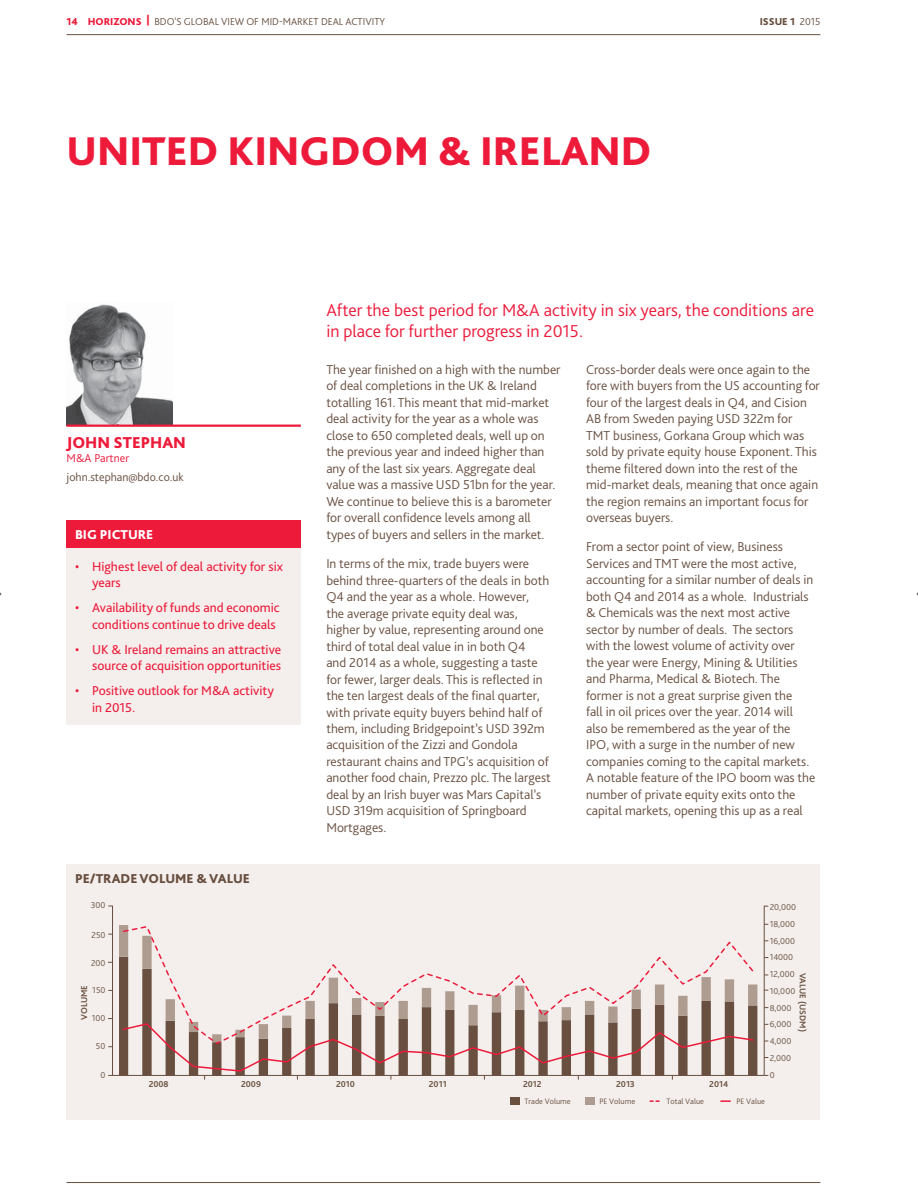
<style>
.page{position:relative;width:918px;height:1188px;background:#fff}
.page>*{position:absolute;margin:0;border:0;box-sizing:border-box;transform-origin:0 0}
.t1{font:800 42px "Bliss Pro";color:#ed1a3a}
.t2{font:300 18px/21px "Bliss Pro";color:#ed1a3a}
.t3{font:800 16.5px "Bliss Pro";color:#ed1a3a}
.t4{font:300 13.5px/16.5px "Bliss Pro";color:#684f40}
.t5{font:13.5px/16.5px "Bliss Pro";color:#ed1a3a}
.t6{font:800 13.5px "Bliss Pro";color:#684f40}
.t7{font:800 13.5px "Bliss Pro";color:#fff}
.t8{font:300 12px "Bliss Pro";color:#684f40}
.t9{font:300 12px "Bliss Pro";color:#ed1a3a}
.t10{font:300 10.5px "Bliss Pro";color:#684f40}
.t11{font:800 10.5px "Bliss Pro";color:#684f40}
.t12{font:300 9px "Bliss Pro";letter-spacing:.005em;color:#695141}
.t13{font:700 9px "Bliss Pro";color:#695141}
.t14{font:700 9px "Bliss Pro";color:#684f40}
.t15{font:300 8.25px "Bliss Pro";color:#695141}
.s1{font-weight:800;color:#ed1a3a}
.s2{font-weight:300}
</style>
<div class="page">
<hr style="left:67px;top:1182px;width:753px;height:1px;background:#684f40">
<hr style="left:67px;top:34px;width:753px;height:1px;background:#684f40">
<img style="left:67px;top:304px;width:105px;height:121px">
<div style="left:67px;top:864px;width:753px;height:255px;background:#f4efec"></div>
<svg style="left:122px;top:925px;width:633px;height:97px"></svg>
<svg style="left:650px;top:1100px;width:9px;height:2px"></svg>
<svg style="left:721px;top:1100px;width:9px;height:2px"></svg>
<div style="left:510px;top:1097px;width:10px;height:8px;background:#684f40"></div>
<div style="left:586px;top:1097px;width:9px;height:8px;background:#af9c90"></div>
<hr style="left:112px;top:906px;width:1px;height:169px;background:#684f40">
<hr style="left:764px;top:906px;width:1px;height:169px;background:#684f40">
<hr style="left:108px;top:1075px;width:656px;height:1px;background:#684f40">
<svg style="left:122px;top:1022px;width:633px;height:58px"></svg>
<hr style="left:67px;top:425px;width:234px;height:2px;background:#ed1a3a">
<div style="left:67px;top:520px;width:234px;height:28px;background:#ed1a3a"></div>
<div style="left:67px;top:548px;width:234px;height:176px;background:#f4efec"></div>
<p class="t10" style="left:67px;top:17px;width:320px"><span class="s1">14 HORIZONS |</span> BDO'S GLOBAL VIEW OF MID-MARKET DEAL ACTIVITY</p>
<p class="t11" style="left:760px;top:15px;width:62px">ISSUE 1 <span class="s2">2015</span></p>
<h1 class="t1" style="left:67px;top:126px;width:587px">UNITED KINGDOM &amp; IRELAND</h1>
<p class="t3" style="left:67px;top:433px;width:121px">JOHN STEPHAN</p>
<p class="t9" style="left:67px;top:454px;width:64px">M&amp;A Partner</p>
<p class="t8" style="left:67px;top:473px;width:119px">john.stephan@bdo.co.uk</p>
<p class="t7" style="left:75px;top:527px;width:80px">BIG PICTURE</p>
<p class="t5" style="left:92px;top:559px;width:192px;text-indent:-17px">• Highest level of deal activity for six years</p>
<p class="t5" style="left:75px;top:601px;width:206px;text-align:right">• Availability of funds and economic conditions continue to drive deals</p>
<p class="t5" style="left:75px;top:642px;width:208px;text-align:right">• UK &amp; Ireland remains an attractive source of acquisition opportunities</p>
<p class="t5" style="left:92px;top:684px;width:183px;text-indent:-17px">• Positive outlook for M&amp;A activity in 2015.</p>
<p class="t6" style="left:75px;top:870px;width:176px">PE/TRADE VOLUME &amp; VALUE</p>
<p class="t12" style="left:91px;top:902px;width:16px">300</p>
<p class="t12" style="left:91px;top:931px;width:16px">250</p>
<p class="t12" style="left:91px;top:960px;width:16px">200</p>
<p class="t14" style="left:79px;top:1020px;width:36px;rotate:-90deg">VOLUME</p>
<p class="t12" style="left:92px;top:986px;width:15px">150</p>
<p class="t12" style="left:92px;top:1014px;width:15px">100</p>
<p class="t12" style="left:96px;top:1043px;width:11px">50</p>
<h2 class="t2" style="left:326px;top:302px;width:489px">After the best period for M&amp;A activity in six years, the conditions are in place for further progress in 2015.</h2>
<p class="t4" style="left:326px;top:362px;width:236px">The year finished on a high with the number of deal completions in the UK &amp; Ireland totalling 161. This meant that mid-market deal activity for the year as a whole was close to 650 completed deals, well up on the previous year and indeed higher than any of the last six years. Aggregate deal value was a massive USD 51bn for the year.<br>We continue to believe this is a barometer for overall confidence levels among all types of buyers and sellers in the market.</p>
<p class="t4" style="left:326px;top:557px;width:226px">In terms of the mix, trade buyers were behind three-quarters of the deals in both Q4 and the year as a whole. However,<br>the average private equity deal was, higher by value, representing around one third of total deal value in in both Q4<br>and 2014 as a whole, suggesting a taste for fewer, larger deals. This is reflected in the ten largest deals of the final quarter, with private equity buyers behind half of them, including Bridgepoint’s USD 392m acquisition of the Zizzi and Gondola restaurant chains and TPG’s acquisition of another food chain, Prezzo plc. The largest deal by an Irish buyer was Mars Capital’s USD 319m acquisition of Springboard Mortgages.</p>
<p class="t4" style="left:586px;top:362px;width:235px">Cross-border deals were once again to the fore with buyers from the US accounting for four of the largest deals in Q4, and Cision AB from Sweden paying USD 322m for<br>TMT business, Gorkana Group which was sold by private equity house Exponent. This theme filtered down into the rest of the mid-market deals, meaning that once again the region remains an important focus for overseas buyers.</p>
<p class="t4" style="left:586px;top:540px;width:231px">From a sector point of view, Business Services and TMT were the most active, accounting for a similar number of deals in both Q4 and 2014 as a whole. Industrials &amp; Chemicals was the next most active sector by number of deals. The sectors with the lowest volume of activity over the year were Energy, Mining &amp; Utilities and Pharma, Medical &amp; Biotech. The former is not a great surprise given the<br>fall in oil prices over the year. 2014 will also be remembered as the year of the IPO, with a surge in the number of new companies coming to the capital markets.<br>A notable feature of the IPO boom was the number of private equity exits onto the capital markets, opening this up as a real</p>
<p class="t12" style="left:770px;top:904px;width:28px">20,000</p>
<p class="t12" style="left:770px;top:920px;width:27px">18,000</p>
<p class="t12" style="left:770px;top:937px;width:27px">16,000</p>
<p class="t12" style="left:770px;top:954px;width:25px">14000</p>
<p class="t12" style="left:770px;top:971px;width:27px">12,000</p>
<p class="t13" style="left:808px;top:973px;width:61px;rotate:90deg">VALUE (USDM)</p>
<p class="t12" style="left:770px;top:987px;width:27px">10,000</p>
<p class="t12" style="left:770px;top:1004px;width:23px">8,000</p>
<p class="t12" style="left:770px;top:1021px;width:23px">6,000</p>
<p class="t12" style="left:770px;top:1038px;width:23px">4,000</p>
<p class="t12" style="left:770px;top:1054px;width:23px">2,000</p>
<p class="t12" style="left:101px;top:1072px;width:6px">0</p>
<p class="t12" style="left:770px;top:1071px;width:6px">0</p>
<p class="t13" style="left:149px;top:1078px;width:21px">2008</p>
<p class="t13" style="left:241px;top:1078px;width:21px">2009</p>
<p class="t13" style="left:336px;top:1078px;width:20px">2010</p>
<p class="t13" style="left:429px;top:1078px;width:19px">2011</p>
<p class="t13" style="left:523px;top:1078px;width:20px">2012</p>
<p class="t13" style="left:616px;top:1078px;width:20px">2013</p>
<p class="t13" style="left:709px;top:1078px;width:21px">2014</p>
<p class="t15" style="left:525px;top:1098px;width:48px">Trade Volume</p>
<p class="t15" style="left:599px;top:1098px;width:37px">PE Volume</p>
<p class="t15" style="left:666px;top:1098px;width:39px">Total Value</p>
<p class="t15" style="left:736px;top:1098px;width:30px">PE Value</p>
</div>
